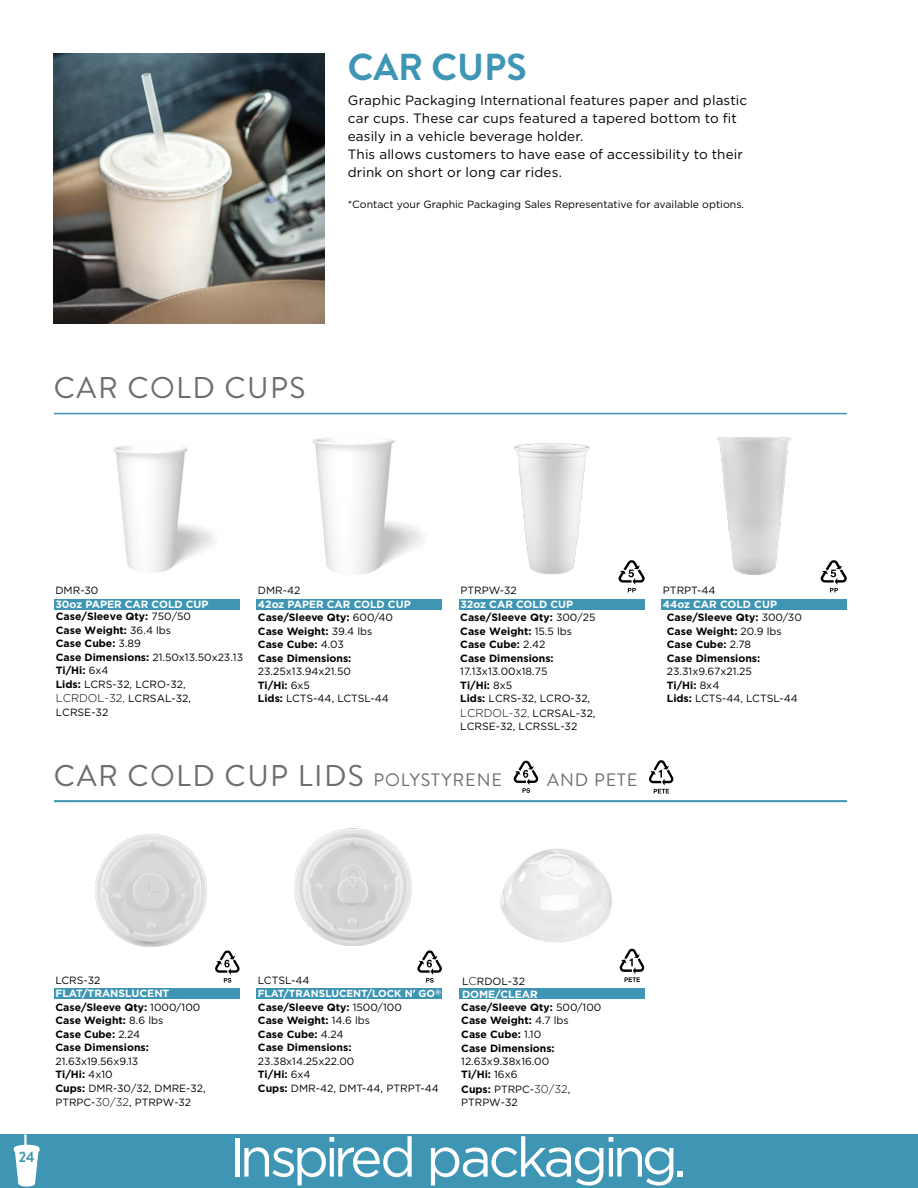
<style>
.page{position:relative;width:918px;height:1188px;background:#fff}
.page>*{position:absolute;margin:0;border:0;box-sizing:border-box;transform-origin:0 0}
.t1{font:700 37.5px "Brandon Grotesque";color:#3f96b4}
.t2{font:30px "Brandon Grotesque";letter-spacing:.05em;color:#6d6e71}
.t3{font:18px "Brandon Grotesque";letter-spacing:.05em;color:#6d6e71}
.t4{font:700 15px "Brandon Grotesque";color:#3f96b4;scale:.95 1}
.t5{font:13.5px/18px "Gotham";letter-spacing:.01em;color:#000}
.t6{font:10.5px/13.5px "Gotham";color:#000}
.t7{font:700 10.5px/13.5px "Gotham";color:#000}
.t8{font:700 10.2px "Gotham";color:#fff}
.s1{font-weight:700;color:#fff}
.s2{font-weight:700}
.s3{font-weight:300;font-size:11.25px}
.s4{font-weight:300}
.s5{color:#fff}
.s6{font-weight:400}
.s7{font-size:18px}
</style>
<div class="page">
<div style="left:0;top:1134px;width:918px;height:54px;background:#3f96b4"></div>
<svg style="left:14px;top:1134px;width:26px;height:53px"></svg>
<hr style="left:235px;top:1138px;width:4px;height:39px;background:#fff">
<svg style="left:244px;top:1136px;width:168px;height:49px"></svg>
<svg style="left:431px;top:1136px;width:172px;height:50px"></svg>
<svg style="left:609px;top:1137px;width:74px;height:49px"></svg>
<img style="left:54px;top:54px;width:271px;height:270px">
<hr style="left:54px;top:413px;width:793px;height:1px;background:#3f96b4">
<svg style="left:649px;top:760px;width:24px;height:33px"></svg>
<svg style="left:619px;top:948px;width:25px;height:34px"></svg>
<div style="left:54px;top:988px;width:186px;height:11px;background:#3f96b4"></div>
<div style="left:256px;top:988px;width:186px;height:11px;background:#3f96b4"></div>
<div style="left:459px;top:988px;width:185px;height:11px;background:#3f96b4"></div>
<img style="left:95px;top:834px;width:112px;height:113px">
<img style="left:294px;top:828px;width:118px;height:118px">
<img style="left:500px;top:848px;width:112px;height:94px">
<hr style="left:54px;top:800px;width:793px;height:2px;background:#3f96b4">
<svg style="left:513px;top:760px;width:25px;height:33px"></svg>
<svg style="left:215px;top:950px;width:25px;height:33px"></svg>
<svg style="left:417px;top:950px;width:25px;height:33px"></svg>
<div style="left:54px;top:599px;width:186px;height:11px;background:#3f96b4"></div>
<div style="left:256px;top:599px;width:186px;height:11px;background:#3f96b4"></div>
<div style="left:459px;top:599px;width:185px;height:11px;background:#3f96b4"></div>
<div style="left:661px;top:599px;width:186px;height:11px;background:#3f96b4"></div>
<img style="left:113px;top:446px;width:101px;height:127px">
<img style="left:312px;top:438px;width:111px;height:136px">
<img style="left:514px;top:443px;width:76px;height:132px">
<img style="left:716px;top:437px;width:76px;height:138px">
<svg style="left:618px;top:560px;width:27px;height:32px"></svg>
<svg style="left:820px;top:560px;width:27px;height:32px"></svg>
<h1 class="t1" style="left:348px;top:41px;width:180px">CAR CUPS</h1>
<p class="t5" style="left:348px;top:91px;width:401px">Graphic Packaging International features paper and plastic car cups. These car cups featured a tapered bottom to fit easily in a vehicle beverage holder.<br>This allows customers to have ease of accessibility to their drink on short or long car rides.</p>
<p class="t6" style="left:348px;top:197px;width:398px">*Contact your Graphic Packaging Sales Representative for available options.</p>
<h2 class="t2" style="left:54px;top:367px;width:253px">CAR COLD CUPS</h2>
<p class="t6" style="left:55px;top:584px;width:45px">DMR-30</p>
<p class="t6" style="left:55px;top:597px;width:189px"><span class="s1">30oz PAPER CAR COLD CUP<br></span><span class="s2">Case/Sleeve Qty:</span> 750/50<br><span class="s2">Case Weight:</span> 36.4 lbs<br><span class="s2">Case Cube:</span> 3.89<br><span class="s2">Case Dimensions:</span> 21.50x13.50x23.13<br><span class="s2">Ti/Hi:</span> 6x4<br><span class="s2">Lids:</span> LCRS-32, LCRO-32,<br><span class="s3">LCRDOL-32</span><span class="s4">,</span> LCRSAL-32,<br>LCRSE-32</p>
<p class="t6" style="left:258px;top:584px;width:44px">DMR-42</p>
<p class="t7" style="left:258px;top:597px;width:154px"><span class="s5">42oz PAPER CAR COLD CUP<br></span>Case/Sleeve Qty: <span class="s6">600/40<br></span>Case Weight: <span class="s6">39.4 lbs<br></span>Case Cube: <span class="s6">4.03<br></span>Case Dimensions:</p>
<p class="t6" style="left:258px;top:665px;width:133px">23.25x13.94x21.50<br><span class="s2">Ti/Hi:</span> 6x5<br><span class="s2">Lids:</span> LCTS-44, LCTSL-44</p>
<p class="t6" style="left:460px;top:584px;width:58px">PTRPW-32</p>
<p class="t7" style="left:460px;top:597px;width:137px"><span class="s5">32oz CAR COLD CUP<br></span>Case/Sleeve Qty: <span class="s6">300/25<br></span>Case Weight: <span class="s6">15.5 lbs<br></span>Case Cube: <span class="s6">2.42<br></span>Case Dimensions:</p>
<p class="t6" style="left:460px;top:664px;width:137px">17.13x13.00x18.75<br><span class="s2">Ti/Hi:</span> 8x5<br><span class="s2">Lids:</span> LCRS-32, LCRO-32,<br><span class="s3">LCRDOL-32</span><span class="s4">,</span> LCRSAL-32,<br>LCRSE-32, LCRSSL-32</p>
<h2 class="t2" style="left:54px;top:755px;width:450px">CAR COLD CUP LIDS <span class="s7">POLYSTYRENE</span></h2>
<h3 class="t3" style="left:547px;top:767px;width:92px">AND PETE</h3>
<p class="t6" style="left:663px;top:584px;width:54px">PTRPT-44</p>
<p class="t7" style="left:667px;top:597px;width:137px;text-indent:-4px"><span class="s5">44oz CAR COLD CUP<br></span>Case/Sleeve Qty: <span class="s6">300/30<br></span>Case Weight: <span class="s6">20.9 lbs<br></span>Case Cube: <span class="s6">2.78<br></span>Case Dimensions:</p>
<p class="t6" style="left:667px;top:665px;width:133px">23.31x9.67x21.25<br><span class="s2">Ti/Hi:</span> 8x4<br><span class="s2">Lids:</span> LCTS-44, LCTSL-44</p>
<h3 class="t4" style="left:19px;top:1147px;width:18px">24</h3>
<p class="t6" style="left:55px;top:973px;width:46px">LCRS-32</p>
<p class="t7" style="left:55px;top:987px;width:146px"><span class="s5">FLAT/TRANSLUCENT<br></span>Case/Sleeve Qty: <span class="s6">1000/100<br></span>Case Weight: <span class="s6">8.6 lbs<br></span>Case Cube: <span class="s6">2.24<br></span>Case Dimensions:</p>
<p class="t6" style="left:55px;top:1054px;width:152px">21.63x19.56x9.13<br><span class="s2">Ti/Hi:</span> 4x10<br><span class="s2">Cups:</span> DMR-30/32, DMRE-32,<br>PTRPC-<span class="s3">30/32</span>, PTRPW-32</p>
<p class="t6" style="left:258px;top:973px;width:53px">LCTSL-44</p>
<p class="t8" style="left:258px;top:988px;width:185px">FLAT/TRANSLUCENT/LOCK N' GO<sup>®</sup></p>
<p class="t7" style="left:258px;top:1000px;width:145px">Case/Sleeve Qty: <span class="s6">1500/100<br></span>Case Weight: <span class="s6">14.6 lbs<br></span>Case Cube: <span class="s6">4.24<br></span>Case Dimensions:</p>
<p class="t6" style="left:258px;top:1054px;width:182px">23.38x14.25x22.00<br><span class="s2">Ti/Hi:</span> 6x4<br><span class="s2">Cups:</span> DMR-42, DMT-44, PTRPT-44</p>
<p class="t7" style="left:461px;top:974px;width:142px"><span class="s6">L</span><span class="s3">C</span><span class="s6">RDOL-32<br></span><span class="s5">DOME/CLEAR<br></span>Case/Sleeve Qty: <span class="s6">500/100<br></span>Case Weight: <span class="s6">4.7 lbs<br></span>Case Cube: <span class="s6">1.10<br></span>Case Dimensions:</p>
<p class="t6" style="left:461px;top:1054px;width:111px">12.63x9.38x16.00<br><span class="s2">Ti/Hi:</span> 16x6<br><span class="s2">Cups:</span> PTRPC-<span class="s3">30/32</span>,<br>PTRPW-32</p>
</div>
